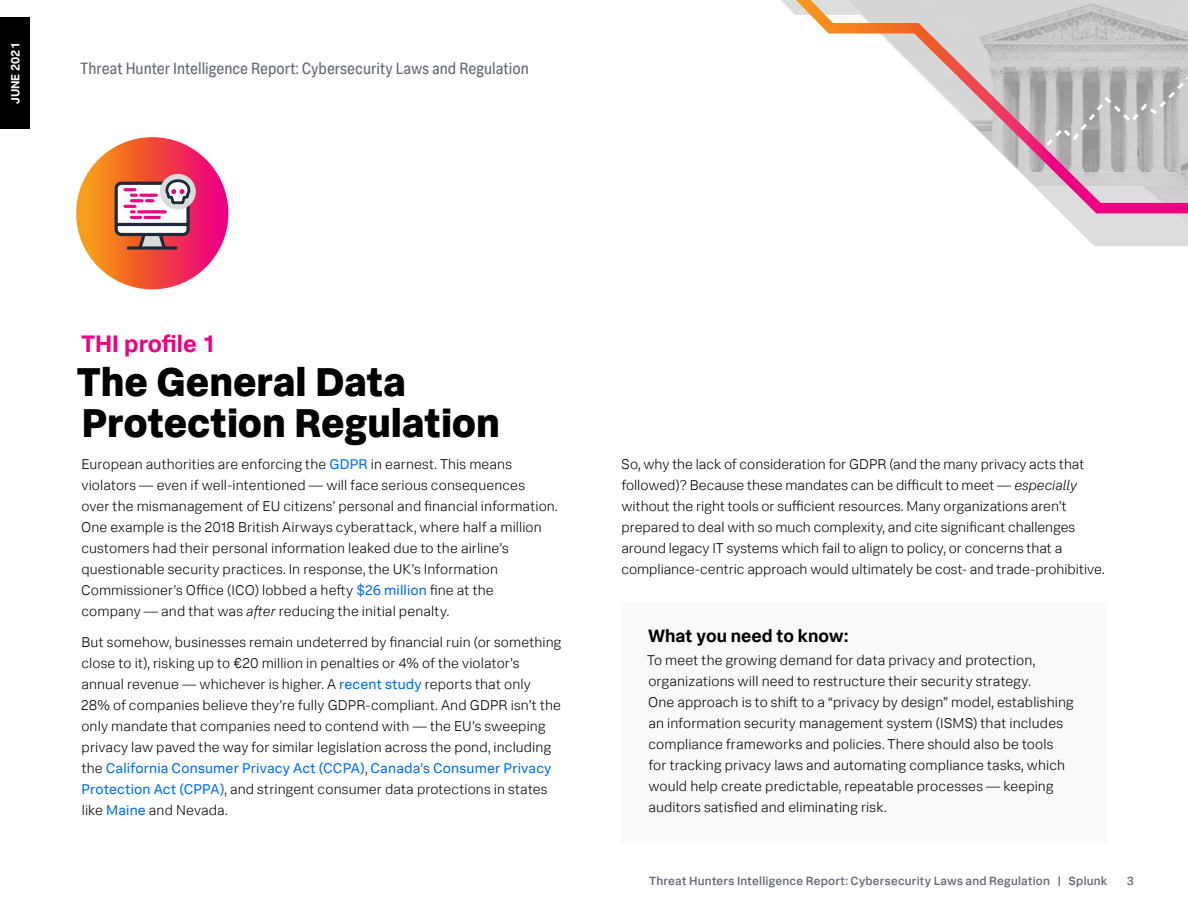
<style>
.page{position:relative;width:1188px;height:918px;background:#fff}
.page>*{position:absolute;margin:0;border:0;box-sizing:border-box;transform-origin:0 0}
.t1{font:800 40.5px/40.5px "Splunk Data Sans Pro";letter-spacing:-.005em;color:#000}
.t2{font:700 24px "Splunk Data Sans Pro";color:#ed0081}
.t3{font:700 18px "Splunk Data Sans Pro";color:#000}
.t4{font:16.5px "Splunk Data Sans Pro Cd";color:#656c76}
.t5{font:300 14.25px/21px "Splunk Data Sans Pro";letter-spacing:.005em;color:#000}
.t6{font:500 12px "Splunk Data Sans Pro";letter-spacing:.015em;color:#656c76}
.t7{font:700 12px "Splunk Data Sans Pro";color:#fff}
.s1{font-weight:400;color:#0070f3}
.s2{font-style:italic}
</style>
<div class="page">
<div style="left:0;top:17px;width:30px;height:112px;background:#000"></div>
<svg style="left:781px;top:0;width:407px;height:246px"></svg>
<img style="left:1021px;top:213px;width:167px;height:8px">
<svg style="left:789px;top:0;width:399px;height:213px"></svg>
<svg style="left:1046px;top:69px;width:142px;height:77px;background:#b8b7b8"></svg>
<div style="left:621px;top:602px;width:486px;height:72px;background:#f8f9fb"></div>
<div style="left:621px;top:655px;width:486px;height:188px;background:#f8f9fb"></div>
<svg style="left:76px;top:137px;width:152px;height:152px;background:#f04f3f"></svg>
<svg style="left:128px;top:246px;width:48px;height:4px"></svg>
<svg style="left:116px;top:183px;width:72px;height:51px"></svg>
<div style="left:115px;top:182px;width:75px;height:54px;border:3px solid #1c2b39;border-radius:5px"></div>
<hr style="left:117px;top:223px;width:70px;height:3px;background:#1c2b39">
<svg style="left:136px;top:230px;width:32px;height:20px"></svg>
<div style="left:161px;top:174px;width:34px;height:35px;background:#d8dcdb;border-radius:50%"></div>
<div style="left:160px;top:174px;width:35px;height:35px;border:1px solid #d8dcdb;border-radius:50%"></div>
<svg style="left:164px;top:178px;width:28px;height:28px"></svg>
<hr style="left:141px;top:194px;width:15px;height:3px;background:#ed0181">
<hr style="left:139px;top:210px;width:26px;height:3px;background:#ed0181">
<svg style="left:125px;top:188px;width:28px;height:31px"></svg>
<hr style="left:145px;top:216px;width:14px;height:3px;background:#ed0181">
<p class="t7" style="left:8px;top:104px;width:64px;rotate:-90deg">JUNE 2021</p>
<p class="t4" style="left:80px;top:59px;width:450px">Threat Hunter Intelligence Report: Cybersecurity Laws and Regulation</p>
<h2 class="t2" style="left:81px;top:329px;width:137px">THI profile 1</h2>
<h1 class="t1" style="left:77px;top:361px;width:425px">The General Data<br>Protection Regulation</h1>
<p class="t5" style="left:81px;top:453px;width:478px">European authorities are enforcing the <span class="s1">GDPR</span> in earnest. This means violators — even if well-intentioned — will face serious consequences<br>over the mismanagement of EU citizens’ personal and financial information.<br>One example is the 2018 British Airways cyberattack, where half a million customers had their personal information leaked due to the airline’s questionable security practices. In response, the UK’s Information Commissioner’s Office (ICO) lobbed a hefty <span class="s1">$26 million</span> fine at the<br>company — and that was <span class="s2">after</span> reducing the initial penalty.</p>
<p class="t5" style="left:81px;top:632px;width:482px">But somehow, businesses remain undeterred by financial ruin (or something close to it), risking up to €20 million in penalties or 4% of the violator’s annual revenue — whichever is higher. A <span class="s1">recent study</span> reports that only 28% of companies believe they’re fully GDPR-compliant. And GDPR isn’t the only mandate that companies need to contend with — the EU’s sweeping privacy law paved the way for similar legislation across the pond, including the <span class="s1">California Consumer Privacy Act (CCPA)</span>, <span class="s1">Canada’s Consumer Privacy Protection Act (CPPA)</span>, and stringent consumer data protections in states like <span class="s1">Maine</span> and Nevada.</p>
<p class="t5" style="left:621px;top:453px;width:485px">So, why the lack of consideration for GDPR (and the many privacy acts that followed)? Because these mandates can be difficult to meet — <span class="s2">especially </span>without the right tools or sufficient resources. Many organizations aren’t prepared to deal with so much complexity, and cite significant challenges around legacy IT systems which fail to align to policy, or concerns that a compliance-centric approach would ultimately be cost- and trade-prohibitive.</p>
<p class="t3" style="left:648px;top:625px;width:202px">What you need to know:</p>
<p class="t5" style="left:647px;top:650px;width:428px">To meet the growing demand for data privacy and protection, organizations will need to restructure their security strategy.<br>One approach is to shift to a “privacy by design” model, establishing an information security management system (ISMS) that includes compliance frameworks and policies. There should also be tools<br>for tracking privacy laws and automating compliance tasks, which would help create predictable, repeatable processes — keeping auditors satisfied and eliminating risk.</p>
<p class="t6" style="left:649px;top:873px;width:460px">Threat Hunters Intelligence Report: Cybersecurity Laws and Regulation | Splunk</p>
<p class="t6" style="left:1127px;top:873px;width:9px">3</p>
</div>
